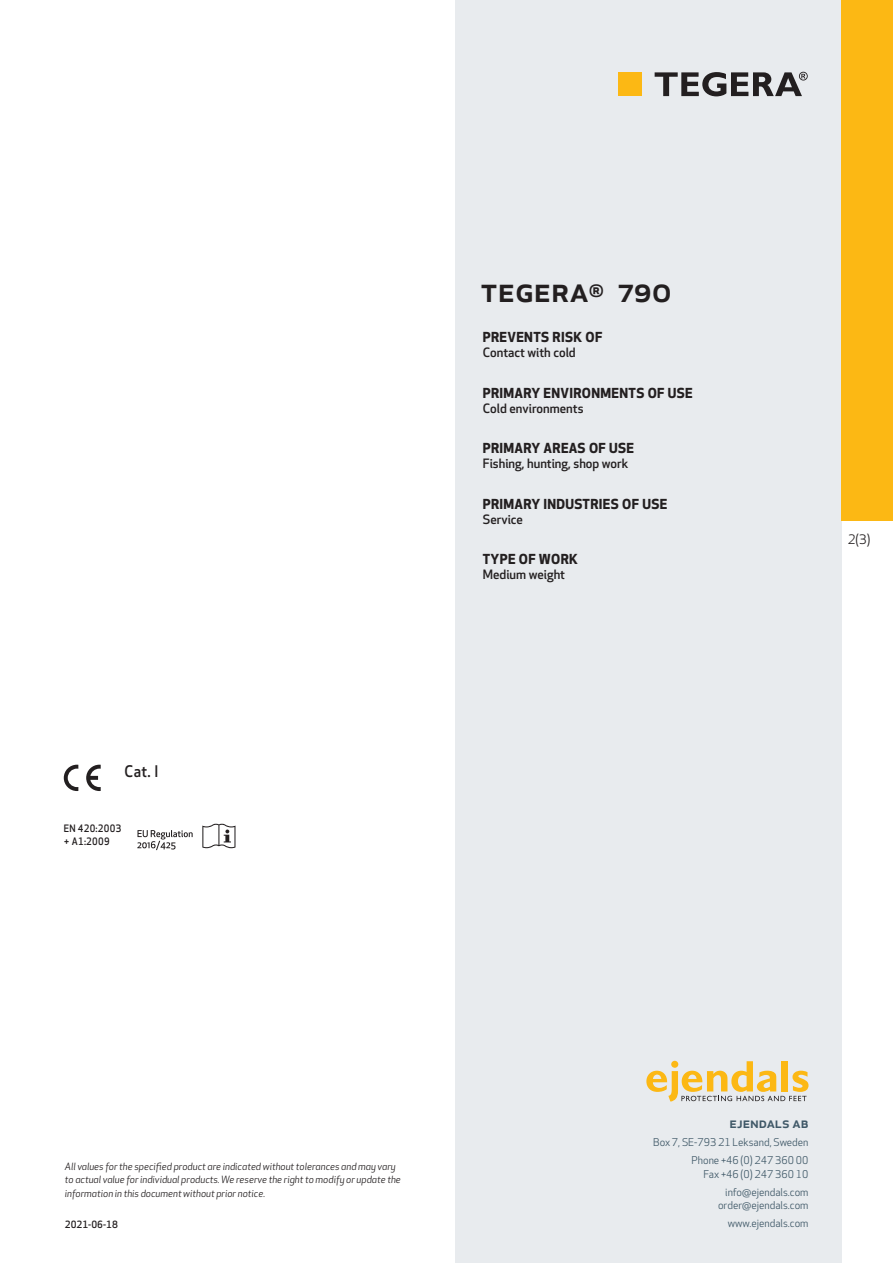
<style>
.page{position:relative;width:893px;height:1263px;background:#fff}
.page>*{position:absolute;margin:0;border:0;box-sizing:border-box;transform-origin:0 0}
.prodname{font:500 34.5px "Apex New";color:#231f20}
.t1{font:500 15.6px "Apex New";color:#231f20;scale:.95 1}
.t2{font:500 15px "Apex New";color:#405968}
.Funktion_body{font:700 13.5px "Apex New";letter-spacing:.025em;color:#231f20}
.t3{font:12.75px "Apex New";color:#231f20}
.Funktion_body-2{font:500 12.6px "Apex New";color:#231f20}
.t4{font:10.5px/18px "Apex New";color:#405968;text-align:right}
.PictogramText{font:500 10.05px/13.5px "Apex New";letter-spacing:.025em;color:#231f20;scale:.95 1}
.t5{font:italic 9.75px/13.5px "Apex New";color:#231f20}
.t6{font:500 9.75px "Apex New";color:#231f20}
</style>
<div class="page">
<div style="left:455px;top:0;width:387px;height:1263px;background:#e8ebee"></div>
<svg style="left:646px;top:1061px;width:162px;height:40px"></svg>
<div style="left:842px;top:0;width:51px;height:520px;background:#fcb814"></div>
<div style="left:618px;top:72px;width:24px;height:24px;background:#fcb814"></div>
<svg style="left:655px;top:72px;width:153px;height:24px"></svg>
<svg style="left:86px;top:765px;width:15px;height:26px"></svg>
<svg style="left:64px;top:765px;width:14px;height:26px"></svg>
<svg style="left:137px;top:830px;width:56px;height:20px"></svg>
<svg style="left:202px;top:824px;width:33px;height:24px"></svg>
<p class="t1" style="left:125px;top:761px;width:37px">Cat. I</p>
<p class="PictogramText" style="left:64px;top:821px;width:62px">EN 420:2003 + A1:2009</p>
<p class="prodname" style="left:480px;top:266px;width:193px">TEGERA<sup>®</sup> 790</p>
<p class="Funktion_body" style="left:483px;top:327px;width:121px">PREVENTS RISK OF</p>
<p class="Funktion_body-2" style="left:483px;top:344px;width:94px">Contact with cold</p>
<p class="Funktion_body" style="left:483px;top:383px;width:211px">PRIMARY ENVIRONMENTS OF USE</p>
<p class="Funktion_body-2" style="left:483px;top:399px;width:102px">Cold environments</p>
<p class="Funktion_body" style="left:483px;top:438px;width:153px">PRIMARY AREAS OF USE</p>
<p class="Funktion_body-2" style="left:483px;top:455px;width:147px">Fishing, hunting, shop work</p>
<p class="Funktion_body" style="left:483px;top:494px;width:186px">PRIMARY INDUSTRIES OF USE</p>
<p class="Funktion_body-2" style="left:483px;top:511px;width:42px">Service</p>
<p class="Funktion_body" style="left:483px;top:550px;width:97px">TYPE OF WORK</p>
<p class="Funktion_body-2" style="left:483px;top:566px;width:84px">Medium weight</p>
<h3 class="t3" style="left:848px;top:531px;width:24px">2(3)</h3>
<p class="t5" style="left:65px;top:1159px;width:337px">All values for the specified product are indicated without tolerances and may vary to actual value for individual products. We reserve the right to modify or update the information in this document without prior notice.</p>
<p class="t6" style="left:65px;top:1218px;width:54px">2021-06-18</p>
<h3 class="t2" style="left:729px;top:1113px;width:80px">ejendals ab</h3>
<p class="t4" style="left:653px;top:1133px;width:157px">Box 7, SE-793 21 Leksand, Sweden<br>Phone +46 (0) 247 360 00</p>
<p class="t4" style="left:703px;top:1165px;width:107px">Fax +46 (0) 247 360 10 info@ejendals.com</p>
<p class="t4" style="left:718px;top:1196px;width:92px">order@ejendals.com</p>
<p class="t4" style="left:728px;top:1215px;width:82px">www.ejendals.com</p>
</div>
